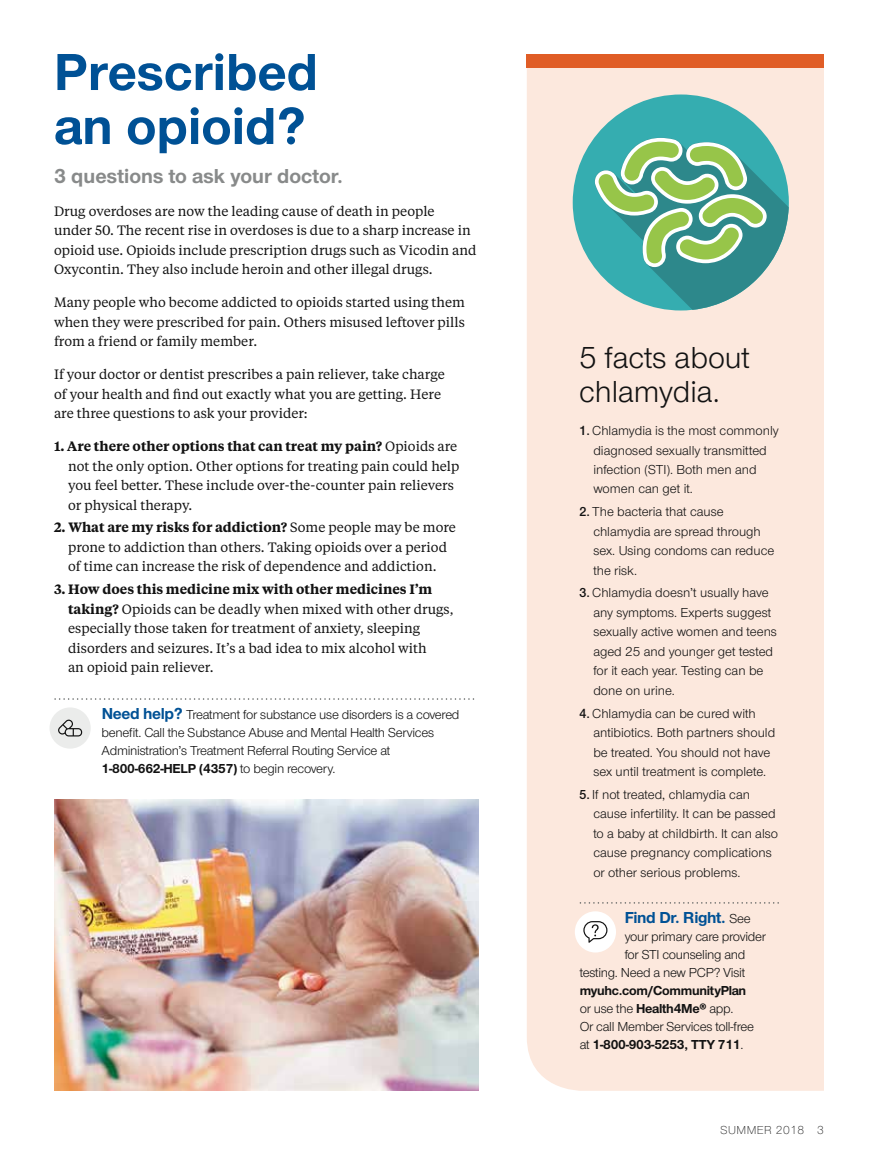
<style>
.page{position:relative;width:878px;height:1161px;background:#fff}
.page>*{position:absolute;margin:0;border:0;box-sizing:border-box;transform-origin:0 0}
.t1{font:700 54px/54px "UHC Sans";color:#005195}
.t2{font:31.5px/34.5px "UHC Sans";color:#121212}
.t3{font:700 21px "UHC Sans";color:#888a8a}
.t4{font:700 16.5px "UHC Sans";letter-spacing:-.02em;color:#005195}
.t5{font:13.5px/19.5px "UHC Serif Text";color:#121212}
.t6{font:13.5px/19.5px "UHC Sans";color:#121212}
.t7{font:13.5px/18px "UHC Sans";letter-spacing:-.02em;color:#121212}
.t8{font:700 13.5px/18px "UHC Sans";letter-spacing:-.02em;color:#121212}
.t9{font:300 12px "UHC Sans";letter-spacing:.04em;color:#121212}
.s1{font-weight:600}
.s2{font-weight:700;font-size:16.5px;color:#005195}
.s3{font-weight:700}
.s4{font-weight:400;font-size:13.5px;color:#121212}
.s5{font-weight:400}
.s6{font-weight:800}
</style>
<div class="page">
<svg style="left:54px;top:698px;width:420px;height:2px"></svg>
<div style="left:49px;top:707px;width:42px;height:42px;background:#ebeceb;border-radius:50%"></div>
<svg style="left:58px;top:719px;width:24px;height:18px"></svg>
<div style="left:527px;top:68px;width:297px;height:1023px;background:#fce8dd"></div>
<div style="left:526px;top:54px;width:298px;height:14px;background:#e05d26"></div>
<svg style="left:579px;top:902px;width:199px;height:2px"></svg>
<div style="left:574px;top:911px;width:42px;height:42px;background:#fff;border-radius:50%"></div>
<svg style="left:583px;top:921px;width:24px;height:22px"></svg>
<img style="left:54px;top:800px;width:424px;height:291px">
<div style="left:572px;top:95px;width:216px;height:216px;background:#35adb0;border-radius:50%"></div>
<svg style="left:593px;top:136px;width:195px;height:174px"></svg>
<h1 class="t1" style="left:54px;top:43px;width:265px">Prescribed an opioid?</h1>
<h3 class="t3" style="left:54px;top:162px;width:290px">3 questions to ask your doctor.</h3>
<p class="t5" style="left:54px;top:201px;width:424px">Drug overdoses are now the leading cause of death in people<br>under 50. The recent rise in overdoses is due to a sharp increase in opioid use. Opioids include prescription drugs such as Vicodin and Oxycontin. They also include heroin and other illegal drugs.</p>
<p class="t5" style="left:54px;top:292px;width:412px;text-align:justify">Many people who become addicted to opioids started using them when they were prescribed for pain. Others misused leftover pills from a friend or family member.</p>
<p class="t5" style="left:54px;top:364px;width:392px">If your doctor or dentist prescribes a pain reliever, take charge of your health and find out exactly what you are getting. Here are three questions to ask your provider:</p>
<p class="t5" style="left:68px;top:436px;width:393px;text-indent:-14px"><span class="s1">1. Are there other options that can treat my pain?</span> Opioids are not the only option. Other options for treating pain could help you feel better. These include over-the-counter pain relievers or physical therapy.</p>
<p class="t5" style="left:54px;top:517px;width:403px;text-align:center"><span class="s1">2. What are my risks for addiction?</span> Some people may be more prone to addiction than others. Taking opioids over a period<br>of time can increase the risk of dependence and addiction.</p>
<p class="t5" style="left:68px;top:579px;width:387px;text-indent:-14px"><span class="s1">3. How does this medicine mix with other medicines I’m taking?</span> Opioids can be deadly when mixed with other drugs, especially those taken for treatment of anxiety, sleeping disorders and seizures. It’s a bad idea to mix alcohol with<br>an opioid pain reliever.</p>
<p class="t7" style="left:102px;top:705px;width:359px"><span class="s2">Need help?</span> Treatment for substance use disorders is a covered benefit. Call the Substance Abuse and Mental Health Services Administration’s Treatment Referral Routing Service at <span class="s3">1-800-662-HELP (4357)</span> to begin recovery.</p>
<h2 class="t2" style="left:579px;top:339px;width:172px">5 facts about chlamydia.</h2>
<p class="t6" style="left:593px;top:420px;width:187px;text-indent:-14px"><span class="s1">1.</span> Chlamydia is the most commonly diagnosed sexually transmitted infection (STI). Both men and women can get it.</p>
<p class="t6" style="left:593px;top:502px;width:182px;text-indent:-14px"><span class="s1">2.</span> The bacteria that cause chlamydia are spread through sex. Using condoms can reduce the risk.</p>
<p class="t6" style="left:593px;top:583px;width:185px;text-indent:-14px"><span class="s1">3.</span> Chlamydia doesn’t usually have any symptoms. Experts suggest sexually active women and teens aged 25 and younger get tested for it each year. Testing can be done on urine.</p>
<p class="t6" style="left:593px;top:703px;width:183px;text-indent:-14px"><span class="s1">4.</span> Chlamydia can be cured with antibiotics. Both partners should be treated. You should not have sex until treatment is complete.</p>
<p class="t6" style="left:593px;top:784px;width:186px;text-indent:-14px"><span class="s1">5.</span> If not treated, chlamydia can cause infertility. It can be passed to a baby at childbirth. It can also cause pregnancy complications or other serious problems.</p>
<p class="t4" style="left:624px;top:907px;width:127px">Find Dr. Right. <span class="s4">See</span></p>
<p class="t7" style="left:624px;top:927px;width:143px">your primary care provider</p>
<p class="t7" style="left:624px;top:945px;width:122px">for STI counseling and</p>
<p class="t7" style="left:579px;top:963px;width:167px">testing. Need a new PCP? Visit</p>
<p class="t8" style="left:579px;top:981px;width:176px">myuhc.com/CommunityPlan <span class="s5">or use the</span> Health4Me<span class="s6">®</span> <span class="s5">app.<br>Or call Member Services toll-free at</span> 1-800-903-5253, TTY 711<span class="s5">.</span></p>
<p class="t9" style="left:720px;top:1122px;width:105px">SUMMER 2018 3</p>
</div>
